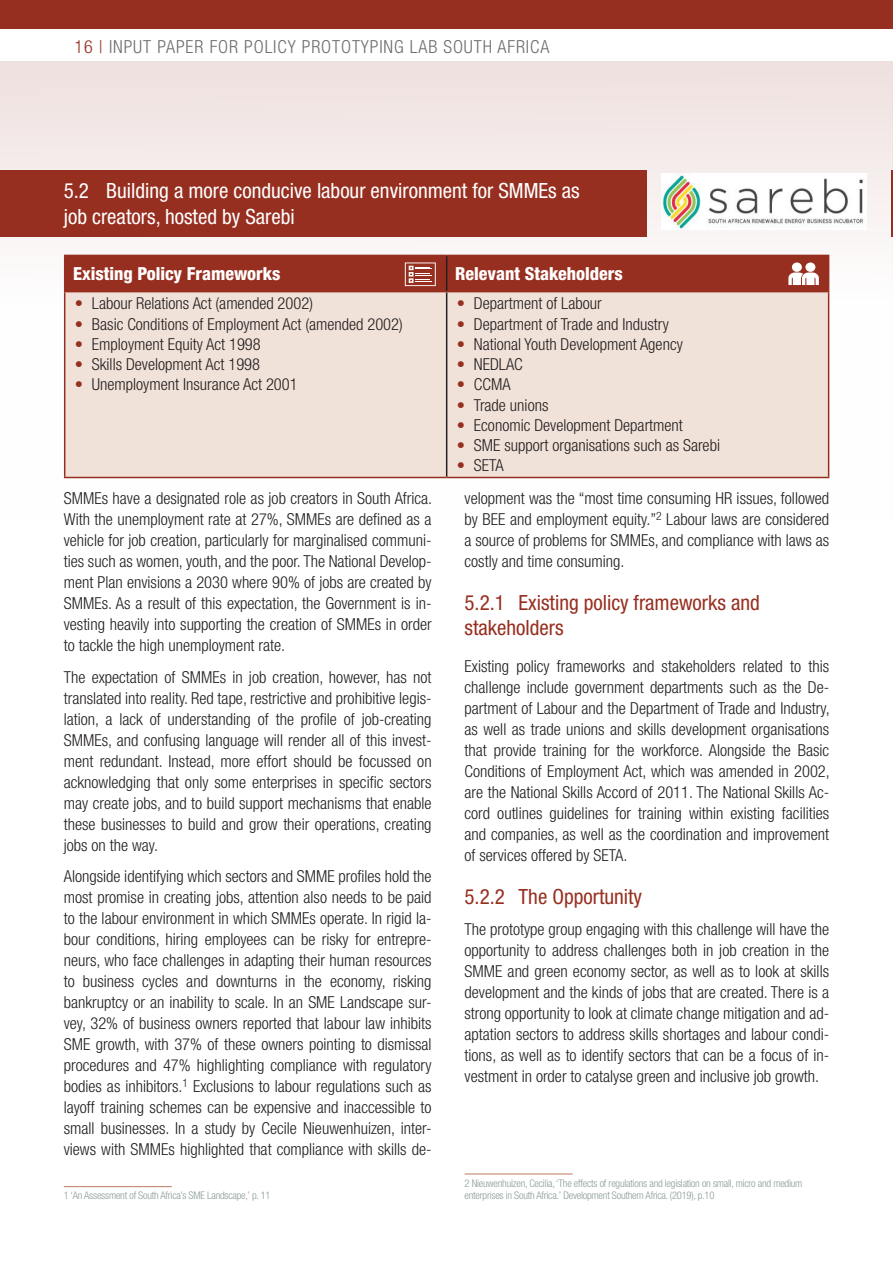
<style>
.page{position:relative;width:893px;height:1263px;background:#fff}
.page>*{position:absolute;margin:0;border:0;box-sizing:border-box;transform-origin:0 0}
.h2_-no_number{font:condensed 21px/25.5px "Helvetica Neue LT Std";color:#fff}
.h2_-no_number-2{font:condensed 21px/25.5px "Helvetica Neue LT Std";color:#972f20}
.t1{font:300 condensed 18px "Helvetica Neue LT Std";letter-spacing:.05em;color:#6c6d70}
.Legende{font:800 condensed 18px "Helvetica Neue LT Std";color:#fff}
.p_text{font:300 condensed 16.5px/21px "Helvetica Neue LT Std";color:#231f20;text-align:justify}
.Fußnoten{font:300 condensed 10.5px/12.6px "Helvetica Neue LT Std";letter-spacing:-.02em;color:#8a9c97}
.s1{color:#972f20}
.s2{font-stretch:normal;color:#972f20}
</style>
<div class="page">
<div style="left:0;top:0;width:893px;height:29px;background:#972f20"></div>
<div style="left:0;top:62px;width:893px;height:458px;background:linear-gradient(to bottom,#f0e4e2,#fff)"></div>
<hr style="left:891px;top:62px;width:2px;height:458px;background:#efe1df">
<hr style="left:64px;top:1186px;width:108px;height:1px;background:#c2876f">
<hr style="left:465px;top:1173px;width:108px;height:1px;background:#c2876f">
<hr style="left:891px;top:170px;width:2px;height:67px;background:#972f20">
<div style="left:0;top:170px;width:646px;height:67px;background:#972f20"></div>
<img style="left:661px;top:173px;width:206px;height:56px">
<div style="left:65px;top:292px;width:763px;height:185px;background:#f1e2d9"></div>
<hr style="left:446px;top:292px;width:1px;height:185px;background:#231f20">
<hr style="left:64px;top:291px;width:383px;height:1px;background:#972f20">
<hr style="left:64px;top:255px;width:383px;height:1px;background:#972f20">
<hr style="left:64px;top:256px;width:1px;height:35px;background:#972f20">
<hr style="left:64px;top:292px;width:1px;height:185px;background:#972f20">
<hr style="left:828px;top:292px;width:1px;height:185px;background:#972f20">
<hr style="left:64px;top:477px;width:383px;height:1px;background:#972f20">
<hr style="left:447px;top:477px;width:382px;height:1px;background:#972f20">
<div style="left:65px;top:255px;width:764px;height:37px;background:#972f20"></div>
<div style="left:792px;top:262px;width:10px;height:10px;background:#fff;border-radius:50%"></div>
<div style="left:805px;top:262px;width:10px;height:10px;background:#fff;border-radius:50%"></div>
<p class="t1" style="left:75px;top:36px;width:476px"><span class="s1">16 |</span> INPUT PAPER FOR POLICY PROTOTYPING LAB SOUTH AFRICA</p>
<h2 class="h2_-no_number" style="left:64px;top:178px;width:517px">5.2 Building a more conducive labour environment for SMMEs as job creators, hosted by Sarebi</h2>
<p class="Legende" style="left:73px;top:262px;width:209px">Existing Policy Frameworks</p>
<p class="Legende" style="left:455px;top:262px;width:169px">Relevant Stakeholders</p>
<p class="p_text" style="left:75px;top:293px;width:240px"><span class="s2">•</span> Labour Relations Act (amended 2002)</p>
<p class="p_text" style="left:75px;top:313px;width:329px"><span class="s2">•</span> Basic Conditions of Employment Act (amended 2002)</p>
<p class="p_text" style="left:75px;top:333px;width:187px"><span class="s2">•</span> Employment Equity Act 1998</p>
<p class="p_text" style="left:75px;top:354px;width:187px"><span class="s2">•</span> Skills Development Act 1998</p>
<p class="p_text" style="left:75px;top:374px;width:224px"><span class="s2">•</span> Unemployment Insurance Act 2001</p>
<p class="p_text" style="left:457px;top:293px;width:146px"><span class="s2">•</span> Department of Labour</p>
<p class="p_text" style="left:457px;top:313px;width:213px"><span class="s2">•</span> Department of Trade and Industry</p>
<p class="p_text" style="left:457px;top:333px;width:227px"><span class="s2">•</span> National Youth Development Agency</p>
<p class="p_text" style="left:457px;top:354px;width:67px"><span class="s2">•</span> NEDLAC</p>
<p class="p_text" style="left:457px;top:374px;width:55px"><span class="s2">•</span> CCMA</p>
<p class="p_text" style="left:457px;top:394px;width:93px"><span class="s2">•</span> Trade unions</p>
<p class="p_text" style="left:457px;top:414px;width:227px"><span class="s2">•</span> Economic Development Department</p>
<p class="p_text" style="left:457px;top:435px;width:265px"><span class="s2">•</span> SME support organisations such as Sarebi</p>
<p class="p_text" style="left:457px;top:455px;width:48px"><span class="s2">•</span> SETA</p>
<p class="p_text" style="left:64px;top:488px;width:370px">SMMEs have a designated role as job creators in South Africa.<br>With the unemployment rate at 27%, SMMEs are defined as a vehicle for job creation, particularly for marginalised communi&shy;ties such as women, youth, and the poor. The National Develop&shy;ment Plan envisions a 2030 where 90% of jobs are created by SMMEs. As a result of this expectation, the Government is in&shy;vesting heavily into supporting the creation of SMMEs in order to tackle the high unemployment rate.</p>
<p class="p_text" style="left:64px;top:666px;width:369px">The expectation of SMMEs in job creation, however, has not translated into reality. Red tape, restrictive and prohibitive legis&shy;lation, a lack of understanding of the profile of job-creating SMMEs, and confusing language will render all of this invest&shy;ment redundant. Instead, more effort should be focussed on acknowledging that only some enterprises in specific sectors may create jobs, and to build support mechanisms that enable these businesses to build and grow their operations, creating jobs on the way.</p>
<p class="p_text" style="left:64px;top:866px;width:369px">Alongside identifying which sectors and SMME profiles hold the most promise in creating jobs, attention also needs to be paid to the labour environment in which SMMEs operate. In rigid la&shy;bour conditions, hiring employees can be risky for entrepre&shy;neurs, who face challenges in adapting their human resources to business cycles and downturns in the economy, risking bankruptcy or an inability to scale. In an SME Landscape sur&shy;vey, 32% of business owners reported that labour law inhibits SME growth, with 37% of these owners pointing to dismissal procedures and 47% highlighting compliance with regulatory bodies as inhibitors.<sup>1</sup> Exclusions to labour regulations such as layoff training schemes can be expensive and inaccessible to small businesses. In a study by Cecile Nieuwenhuizen, inter&shy;views with SMMEs highlighted that compliance with skills de-</p>
<p class="Fußnoten" style="left:64px;top:1189px;width:208px">1 ‘An Assessment of South Africa’s SME Landscape,’ p. 11</p>
<p class="p_text" style="left:465px;top:488px;width:366px">velopment was the “most time consuming HR issues, followed by BEE and employment equity.”<sup>2</sup> Labour laws are considered a source of problems for SMMEs, and compliance with laws as costly and time consuming.</p>
<h2 class="h2_-no_number-2" style="left:465px;top:589px;width:297px">5.2.1 Existing policy frameworks and stakeholders</h2>
<p class="p_text" style="left:465px;top:656px;width:367px">Existing policy frameworks and stakeholders related to this challenge include government departments such as the De&shy;partment of Labour and the Department of Trade and Industry, as well as trade unions and skills development organisations that provide training for the workforce. Alongside the Basic Conditions of Employment Act, which was amended in 2002, are the National Skills Accord of 2011. The National Skills Ac&shy;cord outlines guidelines for training within existing facilities and companies, as well as the coordination and improvement of services offered by SETA.</p>
<h2 class="h2_-no_number-2" style="left:465px;top:883px;width:179px">5.2.2 The Opportunity</h2>
<p class="p_text" style="left:465px;top:918px;width:366px">The prototype group engaging with this challenge will have the opportunity to address challenges both in job creation in the SMME and green economy sector, as well as to look at skills development and the kinds of jobs that are created. There is a strong opportunity to look at climate change mitigation and ad&shy;aptation sectors to address skills shortages and labour condi&shy;tions, as well as to identify sectors that can be a focus of in&shy;vestment in order to catalyse green and inclusive job growth.</p>
<p class="Fußnoten" style="left:465px;top:1176px;width:339px">2 Nieuwenhuizen, Cecilia, ‘The effects of regulations and legislation on small, micro and medium enterprises in South Africa.’ Development Southern Africa. (2019), p.10</p>
</div>
